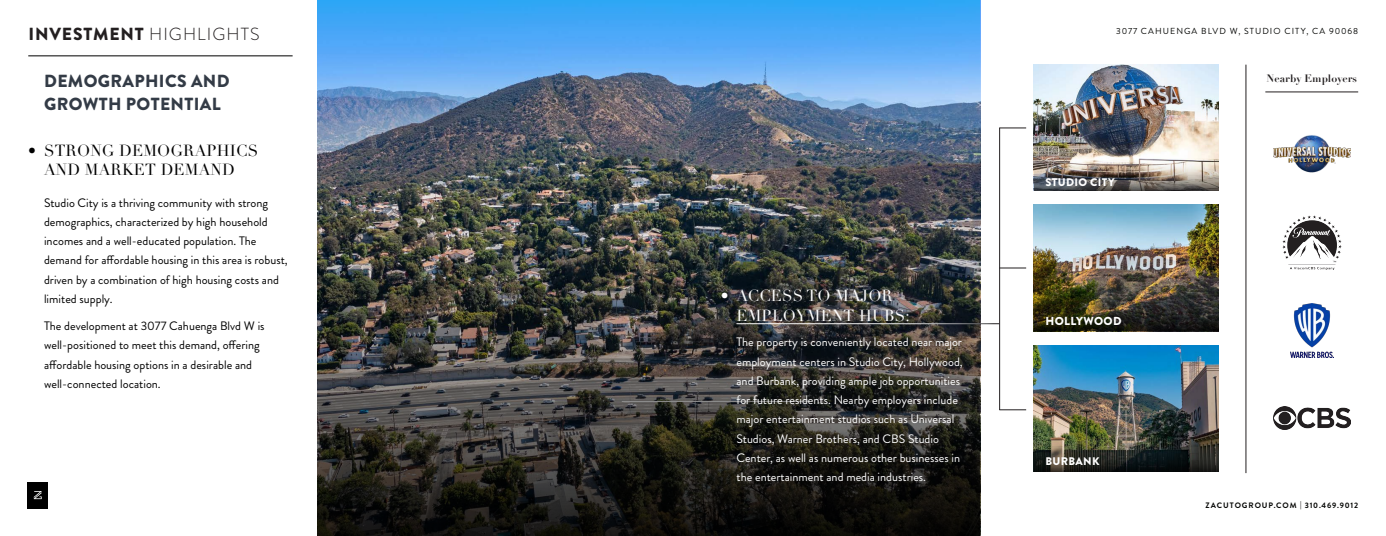
<style>
.page{position:relative;width:1386px;height:536px;background:#fff}
.page>*{position:absolute;margin:0;border:0;box-sizing:border-box;transform-origin:0 0}
.Header_2{font:900 17.5px/22.8px "Brandon Grotesque";letter-spacing:.02em;color:#333b46}
.Body{font:900 17.5px "Brandon Grotesque";letter-spacing:.05em;color:#231f20}
.t1{font:15.75px/19.2px "Didot";letter-spacing:.01em;color:#000;text-align:center}
.t2{font:15.75px/19.2px "Didot";letter-spacing:.01em;color:#fff}
.Body-2{font:12.25px/19.2px "Brandon Grotesque";color:#000}
.Body-3{font:12.25px/19.2px "Brandon Grotesque";color:#fff}
.t3{font:900 11.55px "Brandon Grotesque";letter-spacing:.03em;color:#fff}
.t4{font:900 11.03px "Brandon Grotesque";letter-spacing:.03em;color:#fff}
.t5{font:700 10.5px "Didot";letter-spacing:.01em;color:#231f20}
.t6{font:8.75px "Brandon Grotesque";letter-spacing:.12em;color:#040503}
.t7{font:700 7.88px "Brandon Grotesque";letter-spacing:.115em;color:#040503}
.s1{font-weight:300}
</style>
<div class="page">
<img style="left:1034px;top:345px;width:184px;height:90px">
<img style="left:1034px;top:205px;width:184px;height:90px">
<img style="left:1034px;top:65px;width:184px;height:89px">
<hr style="left:28px;top:56px;width:265px;height:1px;background:#000">
<svg style="left:28px;top:507px;width:20px;height:1px"></svg>
<div style="left:28px;top:482px;width:20px;height:25px;background:#000"></div>
<svg style="left:34px;top:491px;width:8px;height:8px"></svg>
<hr style="left:999px;top:128px;width:1px;height:282px;background:#231f20">
<hr style="left:1246px;top:65px;width:1px;height:408px;background:#231f20">
<svg style="left:999px;top:128px;width:27px;height:1px"></svg>
<svg style="left:999px;top:268px;width:27px;height:1px"></svg>
<svg style="left:999px;top:409px;width:27px;height:1px"></svg>
<img style="left:317px;top:202px;width:663px;height:334px">
<img style="left:1034px;top:295px;width:184px;height:36px">
<img style="left:1034px;top:154px;width:184px;height:37px">
<img style="left:1034px;top:435px;width:184px;height:36px">
<img style="left:317px;top:0;width:663px;height:202px">
<div style="left:737px;top:332px;width:233px;height:152px;background:#231f20;opacity:.75"></div>
<div style="left:721px;top:284px;width:195px;height:40px;background:#231f20;opacity:.75"></div>
<hr style="left:736px;top:323px;width:263px;height:1px;background:#fff">
<hr style="left:1265px;top:92px;width:93px;height:1px;background:#231f20">
<img style="left:1273px;top:135px;width:77px;height:38px">
<img style="left:1282px;top:215px;width:59px;height:54px">
<img style="left:1291px;top:303px;width:42px;height:54px">
<img style="left:1273px;top:406px;width:77px;height:24px">
<p class="Body" style="left:28px;top:22px;width:233px">INVESTMENT <span class="s1">HIGHLIGHTS</span></p>
<p class="Header_2" style="left:44px;top:70px;width:187px">DEMOGRAPHICS AND<br>GROWTH POTENTIAL</p>
<p class="t1" style="left:28px;top:141px;width:231px">• STRONG DEMOGRAPHICS<br>AND MARKET DEMAND</p>
<p class="Body-2" style="left:44px;top:193px;width:245px">Studio City is a thriving community with strong demographics, characterized by high household incomes and a well-educated population. The demand for affordable housing in this area is robust, driven by a combination of high housing costs and limited supply.</p>
<p class="Body-2" style="left:44px;top:316px;width:222px">The development at 3077 Cahuenga Blvd W is well-positioned to meet this demand, offering affordable housing options in a desirable and well-connected location.</p>
<p class="t2" style="left:737px;top:286px;width:175px;text-indent:-16px">• ACCESS TO MAJOR<br>EMPLOYMENT HUBS:</p>
<p class="Body-3" style="left:736px;top:332px;width:228px">The property is conveniently located near major employment centers in Studio City, Hollywood, and Burbank, providing ample job opportunities for future residents. Nearby employers include major entertainment studios such as Universal Studios, Warner Brothers, and CBS Studio Center, as well as numerous other businesses in the entertainment and media industries.</p>
<p class="t6" style="left:1116px;top:25px;width:243px">3077 CAHUENGA BLVD W, STUDIO CITY, CA 90068</p>
<p class="t4" style="left:1045px;top:174px;width:71px">STUDIO CITY</p>
<p class="t3" style="left:1045px;top:313px;width:78px">HOLLYWOOD</p>
<p class="t4" style="left:1045px;top:453px;width:56px">BURBANK</p>
<p class="t5" style="left:1266px;top:72px;width:92px">Nearby Employers</p>
<p class="t7" style="left:1206px;top:499px;width:154px">ZACUTOGROUP.COM | 310.469.9012</p>
</div>
